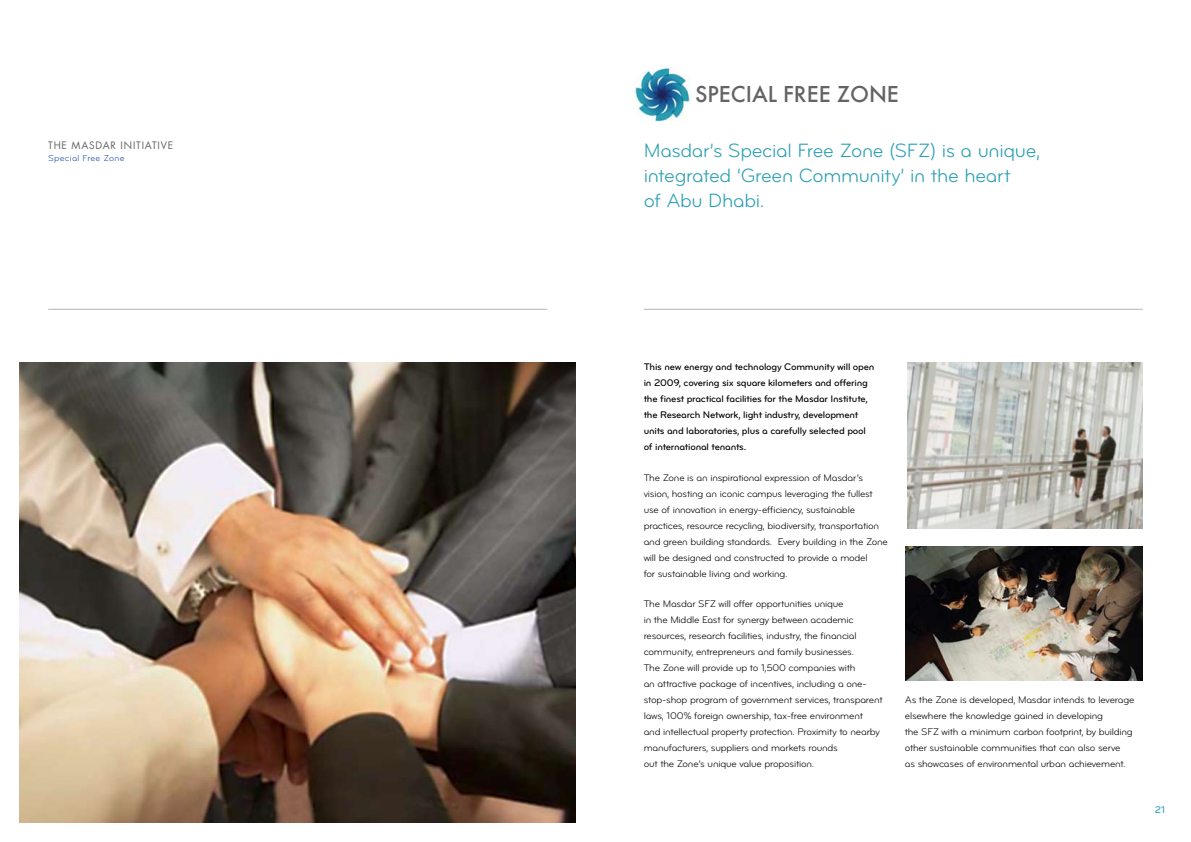
<style>
.page{position:relative;width:1191px;height:842px;background:#fff}
.page>*{position:absolute;margin:0;border:0;box-sizing:border-box;transform-origin:0 0}
.t1{font:500 24px "Futura";color:#636466}
.t2{font:20px/25px "Bryant Regular Alt No 2";letter-spacing:-.015em;color:#299eb3}
.t3{font:10px/16px "Bryant Regular Alt No 2";letter-spacing:-.02em;color:#000}
.t4{font:10px/16px "Bryant Medium Alt No 2";letter-spacing:-.02em;color:#000}
.t5{font:10px "Futura";letter-spacing:.075em;color:#636466}
.t6{font:10px "Bryant Medium Alt No 2";color:#299eb3}
.t7{font:9px "Bryant Regular Alt No 2";letter-spacing:.03em;color:#1e52a4}
</style>
<div class="page">
<img style="left:20px;top:363px;width:555px;height:459px">
<img style="left:905px;top:546px;width:238px;height:135px">
<img style="left:907px;top:363px;width:236px;height:165px">
<hr style="left:643px;top:309px;width:499px;height:1px;background:#b1b4b6">
<hr style="left:48px;top:309px;width:499px;height:1px;background:#b1b4b6">
<img style="left:633px;top:67px;width:57px;height:55px">
<p class="t5" style="left:48px;top:139px;width:126px">THE MASDAR INITIATIVE</p>
<p class="t7" style="left:48px;top:154px;width:78px">Special Free Zone</p>
<h1 class="t1" style="left:695px;top:80px;width:24px">SPECI</h1>
<h1 class="t1" style="left:752px;top:80px;width:132px">AL FREE ZONE</h1>
<h2 class="t2" style="left:643px;top:138px;width:398px">Masdar’s Special Free Zone (SFZ) is a unique, integrated ‘Green Community’ in the heart<br>of Abu Dhabi.</h2>
<p class="t4" style="left:643px;top:359px;width:232px">This new energy and technology Community will open in 2009, covering six square kilometers and offering the finest practical facilities for the Masdar Institute, the Research Network, light industry, development units and laboratories, plus a carefully selected pool of international tenants.</p>
<p class="t3" style="left:643px;top:469px;width:246px">The Zone is an inspirational expression of Masdar’s vision, hosting an iconic campus leveraging the fullest use of innovation in energy-efficiency, sustainable practices, resource recycling, biodiversity, transportation and green building standards. Every building in the Zone will be designed and constructed to provide a model<br>for sustainable living and working.</p>
<p class="t3" style="left:643px;top:596px;width:240px">The Masdar SFZ will offer opportunities unique<br>in the Middle East for synergy between academic resources, research facilities, industry, the financial community, entrepreneurs and family businesses.<br>The Zone will provide up to 1,500 companies with<br>an attractive package of incentives, including a one&shy;stop-shop program of government services, transparent laws, 100% foreign ownership, tax-free environment<br>and intellectual property protection. Proximity to nearby manufacturers, suppliers and markets rounds<br>out the Zone’s unique value proposition.</p>
<p class="t3" style="left:904px;top:692px;width:231px">As the Zone is developed, Masdar intends to leverage elsewhere the knowledge gained in developing<br>the SFZ with a minimum carbon footprint, by building other sustainable communities that can also serve<br>as showcases of environmental urban achievement.</p>
<p class="t6" style="left:1154px;top:805px;width:12px">21</p>
</div>
